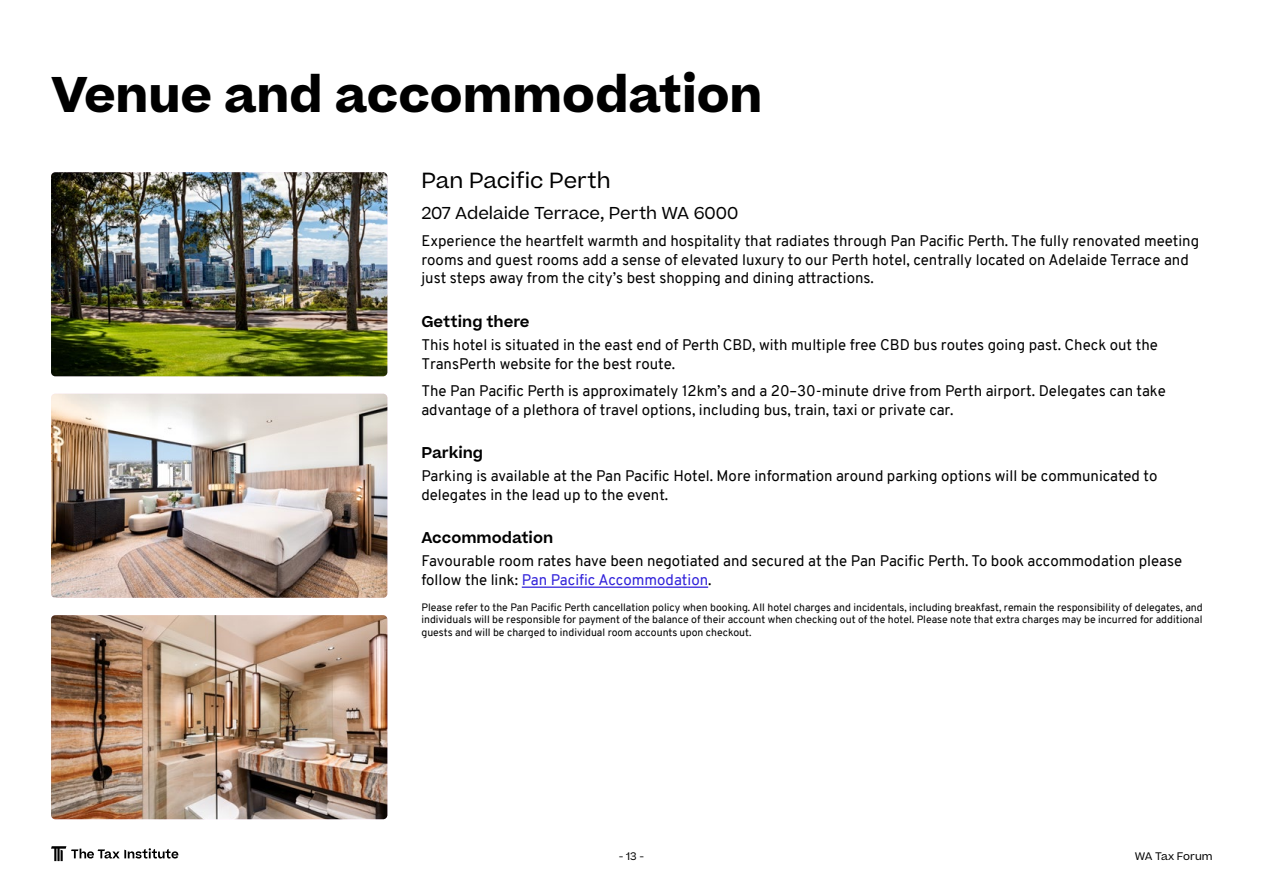
<style>
.page{position:relative;width:1263px;height:893px;background:#fff}
.page>*{position:absolute;margin:0;border:0;box-sizing:border-box;transform-origin:0 0}
.t1{font:700 48px "Beatrice";color:#000}
.t2{font:21px "Beatrice";color:#000}
.t3{font:16.5px "Beatrice";color:#000}
.t4{font:15px/18.8px "Overpass";color:#000}
.t5{font:600 15px "Beatrice";color:#000}
.t6{font:10.5px/12.6px "Overpass";color:#000;text-align:justify}
.t7{font:10.5px "Beatrice";color:#000}
.s1{color:#3021da}
</style>
<div class="page">
<img style="left:51px;top:394px;width:336px;height:204px">
<img style="left:51px;top:172px;width:336px;height:204px">
<img style="left:51px;top:615px;width:336px;height:204px">
<hr style="left:522px;top:586px;width:186px;height:2px;background:#3021da">
<svg style="left:51px;top:846px;width:127px;height:15px"></svg>
<h1 class="t1" style="left:51px;top:61px;width:713px">Venue and accommodation</h1>
<h2 class="t2" style="left:421px;top:166px;width:191px">Pan Pacific Perth</h2>
<p class="t3" style="left:421px;top:202px;width:319px">207 Adelaide Terrace, Perth WA 6000</p>
<p class="t4" style="left:421px;top:231px;width:779px">Experience the heartfelt warmth and hospitality that radiates through Pan Pacific Perth. The fully renovated meeting rooms and guest rooms add a sense of elevated luxury to our Perth hotel, centrally located on Adelaide Terrace and just steps away from the city’s best shopping and dining attractions.</p>
<p class="t5" style="left:421px;top:311px;width:110px">Getting there</p>
<p class="t4" style="left:421px;top:335px;width:738px">This hotel is situated in the east end of Perth CBD, with multiple free CBD bus routes going past. Check out the<br>TransPerth website for the best route.</p>
<p class="t4" style="left:421px;top:381px;width:746px">The Pan Pacific Perth is approximately 12km’s and a 20–30-minute drive from Perth airport. Delegates can take advantage of a plethora of travel options, including bus, train, taxi or private car.</p>
<p class="t5" style="left:421px;top:443px;width:63px">Parking</p>
<p class="t4" style="left:421px;top:467px;width:737px">Parking is available at the Pan Pacific Hotel. More information around parking options will be communicated to delegates in the lead up to the event.</p>
<p class="t5" style="left:421px;top:528px;width:133px">Accommodation</p>
<p class="t4" style="left:421px;top:552px;width:762px">Favourable room rates have been negotiated and secured at the Pan Pacific Perth. To book accommodation please follow the link: <span class="s1">Pan Pacific Accommodation</span>.</p>
<p class="t6" style="left:421px;top:601px;width:783px">Please refer to the Pan Pacific Perth cancellation policy when booking. All hotel charges and incidentals, including breakfast, remain the responsibility of delegates, and individuals will be responsible for payment of the balance of their account when checking out of the hotel. Please note that extra charges may be incurred for additional guests and will be charged to individual room accounts upon checkout.</p>
<p class="t7" style="left:619px;top:849px;width:27px">- 13 -</p>
<p class="t7" style="left:1135px;top:849px;width:79px">WA Tax Forum</p>
</div>
